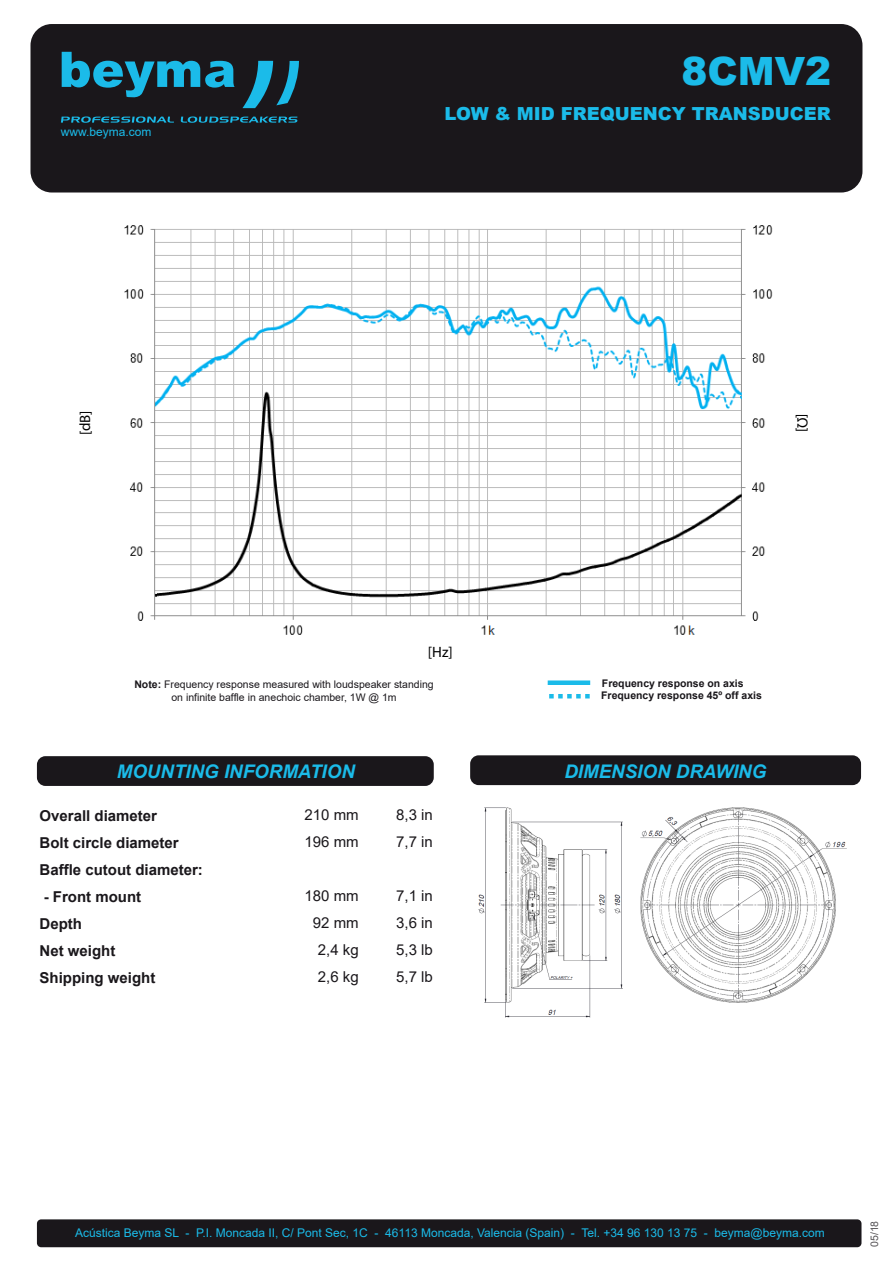
<style>
.page{position:relative;width:893px;height:1263px;background:#fff}
.page>*{position:absolute;margin:0;border:0;box-sizing:border-box;transform-origin:0 0}
.t1{font:900 39px "Arial";color:#1bbbe9}
.t2{font:italic 700 18.75px "Arial";color:#1bbbe9}
.t3{font:900 18px "Arial";color:#1bbbe9}
.t4{font:700 15px/27px "Arial";color:#1a171b}
.t5{font:15px "Arial";color:#1a171b}
.t6{font:15px "Myriad Pro";color:#000}
.t7{font:12px "Arial";color:#1bbbe9}
.t8{font:10.5px/12.6px "Arial";color:#1a171b;text-align:center}
.t9{font:700 10.5px/12.6px "Arial";color:#1a171b}
.s1{font-weight:700}
</style>
<div class="page">
<div style="left:31px;top:24px;width:831px;height:168px;background:#1a171b;border-radius:21px"></div>
<svg style="left:61px;top:52px;width:238px;height:71px"></svg>
<div style="left:470px;top:755px;width:391px;height:30px;background:#1a171b;border-radius:9px"></div>
<div style="left:37px;top:1219px;width:824px;height:28px;background:#1a171b;border-radius:4px"></div>
<img style="left:478px;top:807px;width:369px;height:211px">
<img style="left:124px;top:225px;width:649px;height:410px">
<div style="left:37px;top:756px;width:397px;height:30px;background:#1a171b;border-radius:9px"></div>
<div style="left:548px;top:680px;width:42px;height:5px;background:#1bbbe9"></div>
<svg style="left:549px;top:694px;width:41px;height:4px"></svg>
<p class="t7" style="left:61px;top:124px;width:92px">www.beyma.com</p>
<h1 class="t1" style="left:681px;top:43px;width:151px">8CMV2</h1>
<h3 class="t3" style="left:445px;top:101px;width:388px">LOW &amp; MID FREQUENCY TRANSDUCER</h3>
<p class="t6" style="left:76px;top:435px;width:27px;rotate:-90deg">[dB]</p>
<p class="t6" style="left:428px;top:643px;width:26px">[Hz]</p>
<p class="t8" style="left:134px;top:678px;width:301px"><span class="s1">Note:</span> Frequency response measured with loudspeaker standing on infinite baffle in anechoic chamber, 1W @ 1m</p>
<p class="t9" style="left:601px;top:677px;width:162px">Frequency response on axis<br>Frequency response 45º off axis</p>
<h2 class="t2" style="left:117px;top:759px;width:240px">MOUNTING INFORMATION</h2>
<h2 class="t2" style="left:564px;top:759px;width:204px">DIMENSION DRAWING</h2>
<p class="t4" style="left:40px;top:802px;width:165px">Overall diameter<br>Bolt circle diameter<br>Baffle cutout diameter:</p>
<p class="t4" style="left:40px;top:883px;width:117px">- Front mount<br>Depth<br>Net weight<br>Shipping weight</p>
<p class="t5" style="left:304px;top:804px;width:56px">210 mm</p>
<p class="t5" style="left:396px;top:804px;width:38px">8,3 in</p>
<p class="t5" style="left:304px;top:831px;width:56px">196 mm</p>
<p class="t5" style="left:396px;top:831px;width:38px">7,7 in</p>
<p class="t5" style="left:304px;top:885px;width:56px">180 mm</p>
<p class="t5" style="left:396px;top:885px;width:38px">7,1 in</p>
<p class="t5" style="left:313px;top:912px;width:47px">92 mm</p>
<p class="t5" style="left:396px;top:912px;width:38px">3,6 in</p>
<p class="t5" style="left:318px;top:939px;width:42px">2,4 kg</p>
<p class="t5" style="left:396px;top:939px;width:38px">5,3 lb</p>
<p class="t5" style="left:318px;top:966px;width:42px">2,6 kg</p>
<p class="t5" style="left:396px;top:966px;width:38px">5,7 lb</p>
<p class="t7" style="left:75px;top:1224px;width:751px">Acústica Beyma SL - P.I. Moncada II, C/ Pont Sec, 1C - 46113 Moncada, Valencia (Spain) - Tel. +34 96 130 13 75 - beyma@beyma.com</p>
<p class="t8" style="left:868px;top:1247px;width:28px;rotate:-90deg">05/18</p>
</div>
